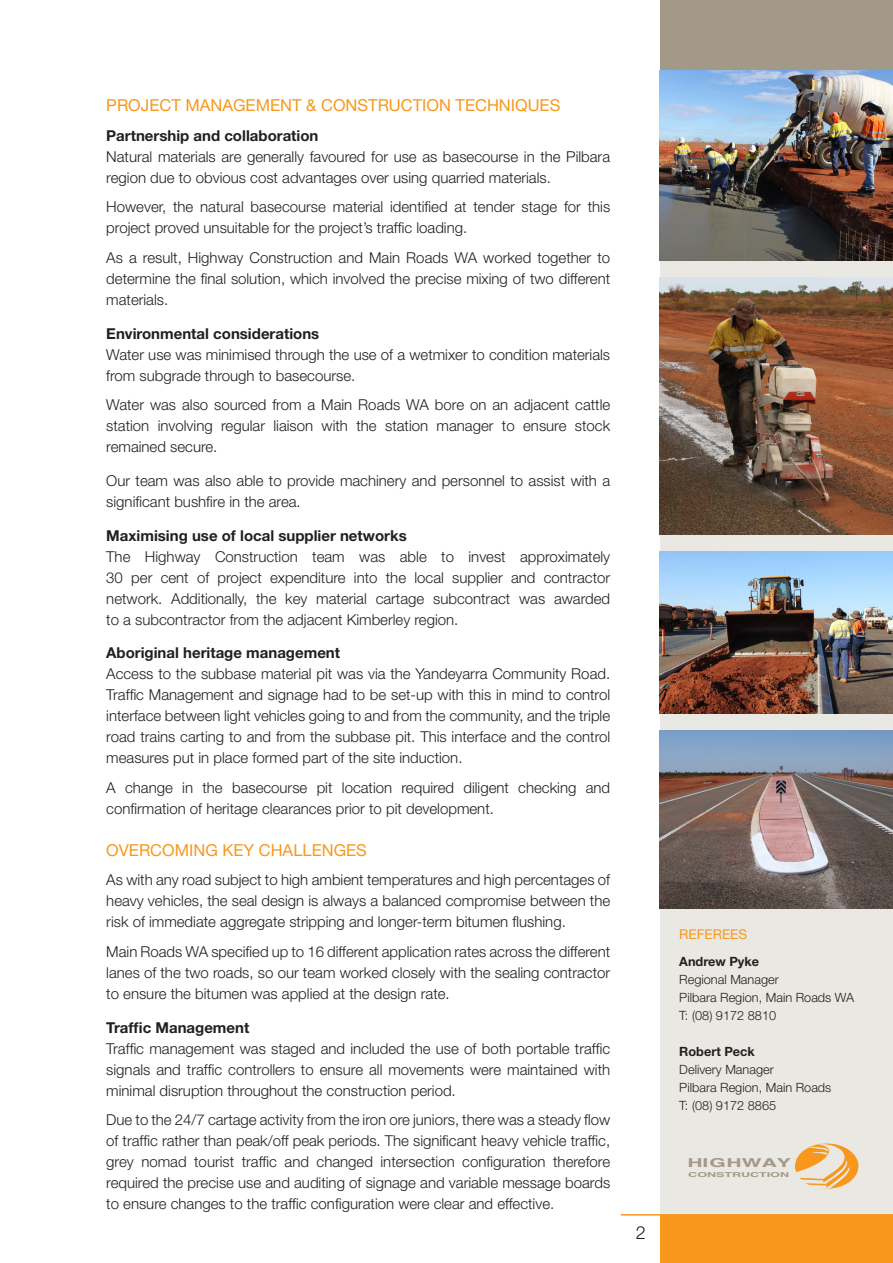
<style>
.page{position:relative;width:893px;height:1263px;background:#fff}
.page>*{position:absolute;margin:0;border:0;box-sizing:border-box;transform-origin:0 0}
.t1{font:300 18px "Helvetica Neue";color:#231f20}
.body_test{font:16.5px "Helvetica Neue";color:#f7981d}
.bullets{font:300 15px/21px "Helvetica Neue";color:#231f20;text-align:justify}
.bullets-2{font:700 15px "Helvetica Neue";color:#231f20}
.body_test-2{font:13.5px "Helvetica Neue";color:#f7981d}
.bullets-3{font:300 12.75px "Helvetica Neue";color:#231f20}
.bullets-4{font:700 12.75px "Helvetica Neue";color:#231f20}
.t2{font:700 12.3px "Helvetica";color:#a29988;scale:1.71 1}
.t3{font:700 6.75px "Helvetica";color:#a29988;scale:1.86 1}
</style>
<div class="page">
<div style="left:660px;top:49px;width:233px;height:1176px;background:#eae8e3"></div>
<div style="left:660px;top:0;width:233px;height:71px;background:#a29988"></div>
<div style="left:660px;top:1215px;width:233px;height:48px;background:#f7981d"></div>
<hr style="left:621px;top:1214px;width:272px;height:1px;background:#f7981d">
<svg style="left:796px;top:1143px;width:60px;height:46px"></svg>
<div style="left:794px;top:1143px;width:65px;height:46px;border:1px solid #eae8e3;border-radius:50%"></div>
<img style="left:660px;top:278px;width:233px;height:257px">
<img style="left:660px;top:730px;width:233px;height:178px">
<img style="left:660px;top:552px;width:233px;height:161px">
<img style="left:660px;top:71px;width:233px;height:189px">
<p class="body_test" style="left:106px;top:95px;width:456px">PROJECT MANAGEMENT &amp; CONSTRUCTION TECHNIQUES</p>
<p class="bullets-2" style="left:106px;top:126px;width:214px">Partnership and collaboration</p>
<p class="bullets" style="left:106px;top:146px;width:505px">Natural materials are generally favoured for use as basecourse in the Pilbara region due to obvious cost advantages over using quarried materials.</p>
<p class="bullets" style="left:106px;top:196px;width:505px">However, the natural basecourse material identified at tender stage for this project proved unsuitable for the project’s traffic loading.</p>
<p class="bullets" style="left:106px;top:247px;width:505px">As a result, Highway Construction and Main Roads WA worked together to determine the final solution, which involved the precise mixing of two different materials.</p>
<p class="bullets-2" style="left:106px;top:324px;width:215px">Environmental considerations</p>
<p class="bullets" style="left:106px;top:343px;width:505px">Water use was minimised through the use of a wetmixer to condition materials from subgrade through to basecourse.</p>
<p class="bullets" style="left:106px;top:394px;width:505px">Water was also sourced from a Main Roads WA bore on an adjacent cattle station involving regular liaison with the station manager to ensure stock remained secure.</p>
<p class="bullets" style="left:106px;top:470px;width:505px">Our team was also able to provide machinery and personnel to assist with a significant bushfire in the area.</p>
<p class="bullets-2" style="left:106px;top:526px;width:302px">Maximising use of local supplier networks</p>
<p class="bullets" style="left:106px;top:545px;width:505px">The Highway Construction team was able to invest approximately 30 per cent of project expenditure into the local supplier and contractor network. Additionally, the key material cartage subcontract was awarded to a subcontractor from the adjacent Kimberley region.</p>
<p class="bullets-2" style="left:106px;top:644px;width:235px">Aboriginal heritage management</p>
<p class="bullets" style="left:106px;top:663px;width:505px">Access to the subbase material pit was via the Yandeyarra Community Road.<br>Traffic Management and signage had to be set-up with this in mind to control interface between light vehicles going to and from the community, and the triple road trains carting to and from the subbase pit. This interface and the control measures put in place formed part of the site induction.</p>
<p class="bullets" style="left:106px;top:777px;width:505px">A change in the basecourse pit location required diligent checking and confirmation of heritage clearances prior to pit development.</p>
<p class="body_test" style="left:106px;top:840px;width:262px">OVERCOMING KEY CHALLENGES</p>
<p class="bullets" style="left:106px;top:869px;width:505px">As with any road subject to high ambient temperatures and high percentages of heavy vehicles, the seal design is always a balanced compromise between the risk of immediate aggregate stripping and longer-term bitumen flushing.</p>
<p class="bullets" style="left:106px;top:941px;width:505px">Main Roads WA specified up to 16 different application rates across the different lanes of the two roads, so our team worked closely with the sealing contractor to ensure the bitumen was applied at the design rate.</p>
<p class="bullets-2" style="left:106px;top:1018px;width:145px">Traffic Management</p>
<p class="bullets" style="left:106px;top:1037px;width:505px">Traffic management was staged and included the use of both portable traffic signals and traffic controllers to ensure all movements were maintained with minimal disruption throughout the construction period.</p>
<p class="bullets" style="left:106px;top:1109px;width:505px">Due to the 24/7 cartage activity from the iron ore juniors, there was a steady flow of traffic rather than peak/off peak periods. The significant heavy vehicle traffic, grey nomad tourist traffic and changed intersection configuration therefore required the precise use and auditing of signage and variable message boards to ensure changes to the traffic configuration were clear and effective.</p>
<p class="t1" style="left:636px;top:1222px;width:12px">2</p>
<p class="body_test-2" style="left:679px;top:926px;width:69px">REFEREES</p>
<p class="bullets-4" style="left:679px;top:953px;width:81px">Andrew Pyke</p>
<p class="bullets-3" style="left:679px;top:972px;width:101px">Regional Manager</p>
<p class="bullets-3" style="left:679px;top:990px;width:177px">Pilbara Region, Main Roads WA</p>
<p class="bullets-3" style="left:679px;top:1008px;width:98px">T: (08) 9172 8810</p>
<p class="bullets-4" style="left:679px;top:1043px;width:77px">Robert Peck</p>
<p class="bullets-3" style="left:679px;top:1062px;width:96px">Delivery Manager</p>
<p class="bullets-3" style="left:679px;top:1080px;width:154px">Pilbara Region, Main Roads</p>
<p class="bullets-3" style="left:679px;top:1098px;width:98px">T: (08) 9172 8865</p>
<p class="t2" style="left:687px;top:1152px;width:62px">HIGHWAY</p>
<p class="t3" style="left:688px;top:1169px;width:56px">CONSTRUCTION</p>
</div>
